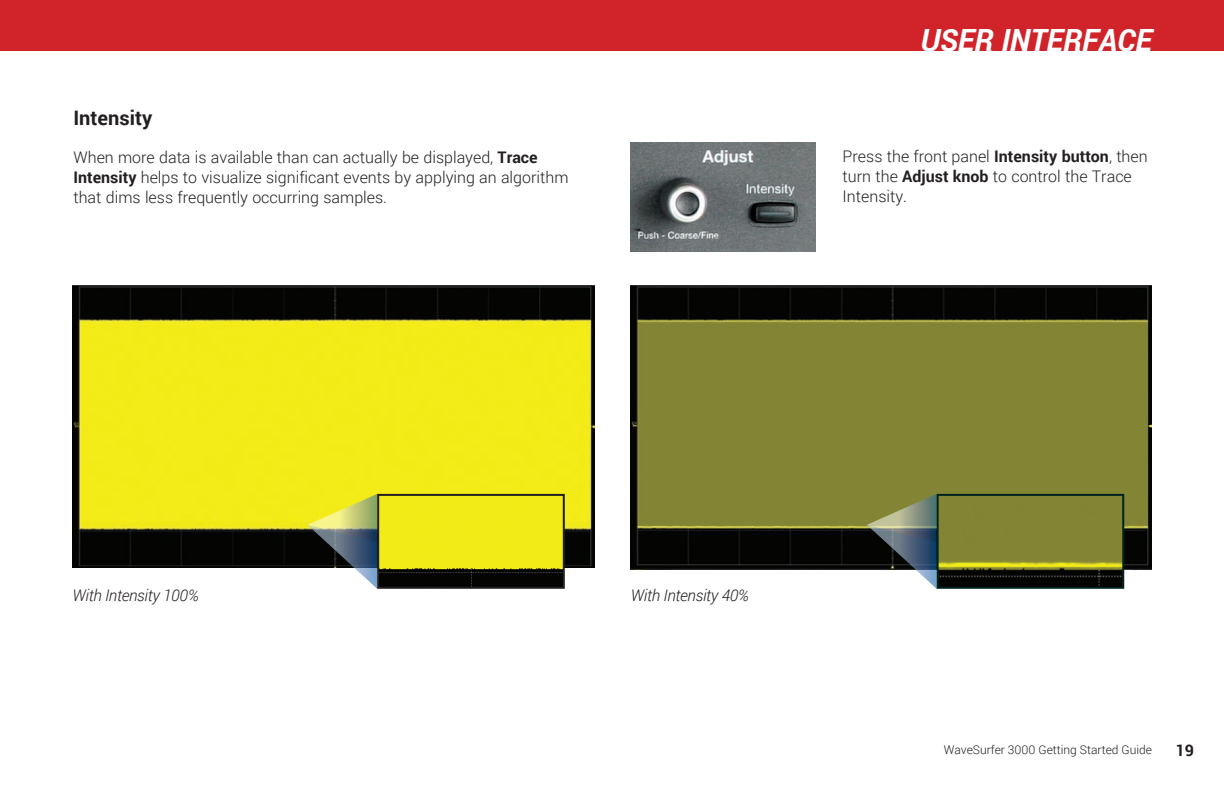
<style>
.page{position:relative;width:1224px;height:792px;background:#fff}
.page>*{position:absolute;margin:0;border:0;box-sizing:border-box;transform-origin:0 0}
.t1{font:italic 700 30.6px "Roboto";color:#fff}
.t2{font:700 20px "Roboto";color:#231f20}
.t3{font:300 16px/20px "Roboto";color:#231f20}
.t4{font:italic 300 16px "Roboto";letter-spacing:-.02em;color:#231f20}
.t5{font:700 16px "Roboto";color:#231f20}
.t6{font:300 12px "Roboto";color:#231f20}
.s1{font-weight:700}
</style>
<div class="page">
<div style="left:0;top:0;width:1224px;height:51px;background:#d1232a"></div>
<img style="left:630px;top:286px;width:522px;height:283px">
<img style="left:72px;top:286px;width:523px;height:282px">
<svg style="left:307px;top:494px;width:70px;height:95px"></svg>
<img style="left:380px;top:497px;width:182px;height:89px">
<div style="left:377px;top:494px;width:188px;height:95px;border:2px solid #231f20"></div>
<svg style="left:867px;top:494px;width:70px;height:95px"></svg>
<img style="left:940px;top:497px;width:181px;height:89px">
<div style="left:937px;top:494px;width:187px;height:95px;border:2px solid #00241e"></div>
<img style="left:631px;top:143px;width:185px;height:109px">
<p class="t2" style="left:73px;top:103px;width:80px">Intensity</p>
<p class="t3" style="left:73px;top:146px;width:497px">When more data is available than can actually be displayed, <span class="s1">Trace<br>Intensity</span> helps to visualize significant events by applying an algorithm that dims less frequently occurring samples.</p>
<h1 class="t1" style="left:921px;top:19px;width:233px">USER INTERFACE</h1>
<p class="t3" style="left:843px;top:145px;width:307px">Press the front panel <span class="s1">Intensity button</span>, then turn the <span class="s1">Adjust knob</span> to control the Trace<br>Intensity.</p>
<p class="t4" style="left:72px;top:584px;width:128px">With Intensity 100%</p>
<p class="t4" style="left:631px;top:584px;width:120px">With Intensity 40%</p>
<p class="t6" style="left:944px;top:741px;width:210px">WaveSurfer 3000 Getting Started Guide</p>
<p class="t5" style="left:1176px;top:739px;width:20px">19</p>
</div>
